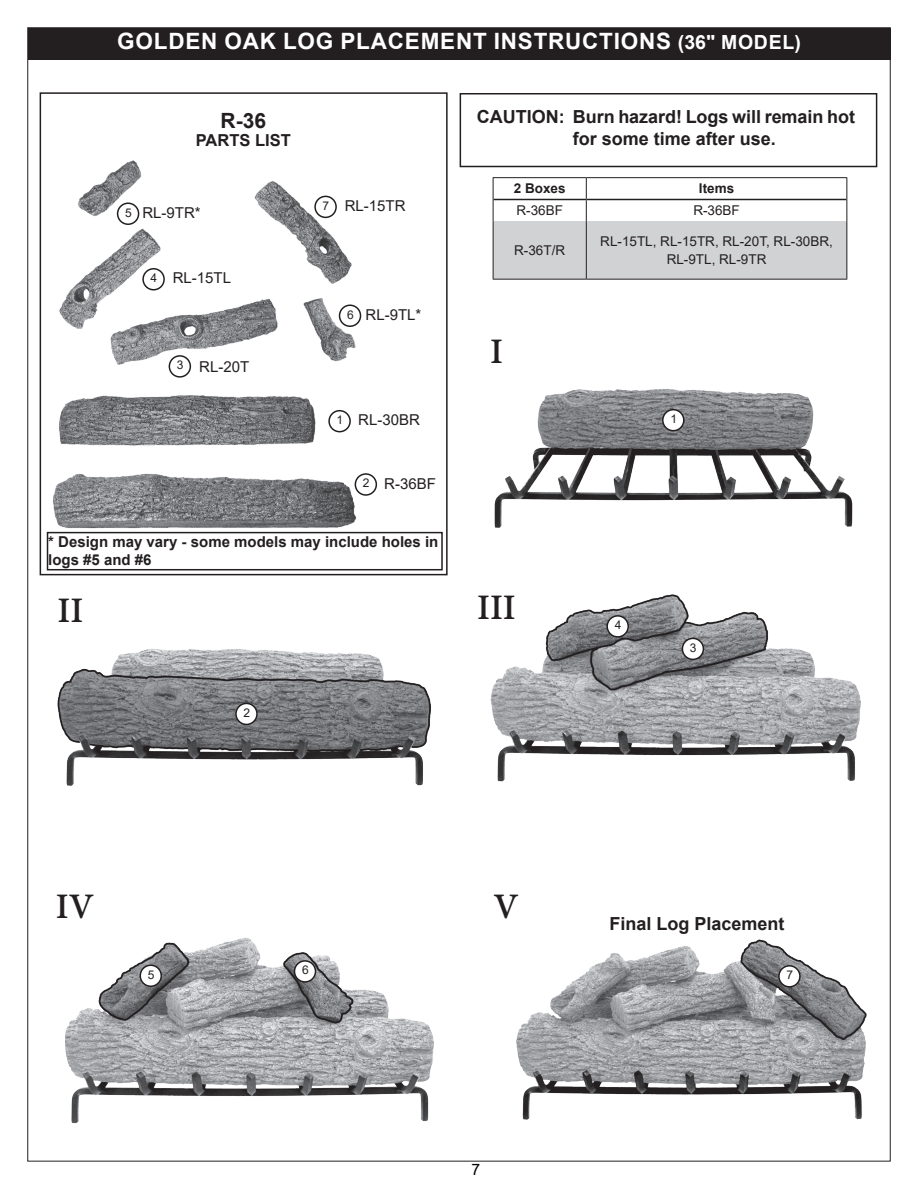
<style>
.page{position:relative;width:918px;height:1188px;background:#fff}
.page>*{position:absolute;margin:0;border:0;box-sizing:border-box;transform-origin:0 0}
.t1{font:700 39px "Adobe Devanagari";color:#231f20}
.t2{font:700 22.5px "Arial";letter-spacing:.035em;color:#fff}
.t3{font:700 21px "Arial";color:#231f20}
.t4{font:700 18px/21.6px "Arial";color:#231f20}
.t5{font:700 16.5px "Arial";color:#231f20}
.t6{font:15.75px "Arial";color:#000}
.t7{font:700 15px/18px "Arial";color:#231f20}
.t8{font:15px "Arial";color:#231f20}
.t9{font:13.5px/18px "Arial";color:#231f20;text-align:center}
.t10{font:700 13.5px "Arial";color:#231f20}
.t11{font:12px "Arial";color:#231f20}
.s1{font-size:19.5px}
.s2{font-size:12px}
</style>
<div class="page">
<img style="left:506px;top:854px;width:385px;height:308px">
<img style="left:46px;top:160px;width:332px;height:380px">
<div style="left:40px;top:92px;width:408px;height:483px;border:2px solid #231f20"></div>
<div style="left:28px;top:28px;width:862px;height:31px;background:#231f20"></div>
<div style="left:460px;top:93px;width:417px;height:74px;border:2px solid #231f20"></div>
<img style="left:494px;top:389px;width:359px;height:139px">
<img style="left:47px;top:522px;width:401px;height:264px">
<img style="left:490px;top:594px;width:371px;height:188px">
<img style="left:66px;top:938px;width:404px;height:224px">
<div style="left:663px;top:410px;width:21px;height:21px;background:#fff;border-radius:50%"></div>
<div style="left:662px;top:409px;width:23px;height:22px;border:2px solid #231f20;border-radius:50%"></div>
<div style="left:236px;top:703px;width:21px;height:21px;background:#fff;border-radius:50%"></div>
<div style="left:235px;top:703px;width:23px;height:22px;border:2px solid #231f20;border-radius:50%"></div>
<div style="left:682px;top:638px;width:21px;height:21px;background:#fff;border-radius:50%"></div>
<div style="left:682px;top:638px;width:22px;height:22px;border:2px solid #231f20;border-radius:50%"></div>
<div style="left:607px;top:616px;width:21px;height:21px;background:#fff;border-radius:50%"></div>
<div style="left:606px;top:615px;width:23px;height:23px;border:2px solid #231f20;border-radius:50%"></div>
<div style="left:329px;top:411px;width:21px;height:21px;background:#fff;border-radius:50%"></div>
<div style="left:328px;top:410px;width:23px;height:22px;border:2px solid #231f20;border-radius:50%"></div>
<div style="left:355px;top:474px;width:21px;height:21px;background:#fff;border-radius:50%"></div>
<div style="left:355px;top:473px;width:22px;height:23px;border:2px solid #231f20;border-radius:50%"></div>
<div style="left:118px;top:203px;width:21px;height:21px;background:#fff;border-radius:50%"></div>
<div style="left:117px;top:202px;width:22px;height:23px;border:2px solid #231f20;border-radius:50%"></div>
<div style="left:143px;top:269px;width:21px;height:21px;background:#fff;border-radius:50%"></div>
<div style="left:142px;top:268px;width:23px;height:23px;border:2px solid #231f20;border-radius:50%"></div>
<div style="left:140px;top:965px;width:21px;height:21px;background:#fff;border-radius:50%"></div>
<div style="left:140px;top:965px;width:22px;height:22px;border:2px solid #231f20;border-radius:50%"></div>
<div style="left:295px;top:961px;width:20px;height:21px;background:#fff;border-radius:50%"></div>
<div style="left:294px;top:960px;width:22px;height:23px;border:2px solid #231f20;border-radius:50%"></div>
<div style="left:169px;top:356px;width:21px;height:21px;background:#fff;border-radius:50%"></div>
<div style="left:169px;top:355px;width:22px;height:23px;border:2px solid #231f20;border-radius:50%"></div>
<div style="left:340px;top:305px;width:21px;height:21px;background:#fff;border-radius:50%"></div>
<div style="left:339px;top:304px;width:22px;height:23px;border:2px solid #231f20;border-radius:50%"></div>
<div style="left:779px;top:966px;width:21px;height:21px;background:#fff;border-radius:50%"></div>
<div style="left:778px;top:965px;width:23px;height:23px;border:2px solid #231f20;border-radius:50%"></div>
<div style="left:315px;top:196px;width:21px;height:21px;background:#fff;border-radius:50%"></div>
<div style="left:314px;top:196px;width:23px;height:22px;border:2px solid #231f20;border-radius:50%"></div>
<div style="left:493px;top:221px;width:93px;height:58px;background:#d1d2d4"></div>
<div style="left:586px;top:221px;width:261px;height:58px;background:#d1d2d4"></div>
<hr style="left:846px;top:221px;width:1px;height:58px;background:#231f20">
<hr style="left:586px;top:279px;width:261px;height:1px;background:#231f20">
<hr style="left:493px;top:177px;width:93px;height:1px;background:#231f20">
<hr style="left:586px;top:177px;width:261px;height:1px;background:#231f20">
<svg style="left:493px;top:178px;width:1px;height:43px"></svg>
<svg style="left:586px;top:178px;width:261px;height:43px"></svg>
<hr style="left:493px;top:221px;width:1px;height:58px;background:#231f20">
<hr style="left:586px;top:221px;width:1px;height:58px;background:#231f20">
<hr style="left:493px;top:279px;width:93px;height:1px;background:#231f20">
<hr style="left:493px;top:199px;width:93px;height:1px;background:#231f20">
<hr style="left:586px;top:199px;width:260px;height:1px;background:#231f20">
<div style="left:47px;top:532px;width:396px;height:38px;border:2px solid #231f20"></div>
<p class="t2" style="left:117px;top:25px;width:685px">GOLDEN OAK LOG PLACEMENT INSTRUCTIONS <span class="s1">(36" MODEL)</span></p>
<p class="t3" style="left:221px;top:106px;width:47px">R-36</p>
<p class="t5" style="left:196px;top:128px;width:97px">PARTS LIST</p>
<p class="t8" style="left:125px;top:202px;width:77px"><span class="s2">5</span> RL-9TR*</p>
<p class="t8" style="left:151px;top:268px;width:82px"><span class="s2">4</span> RL-15TL</p>
<p class="t11" style="left:177px;top:357px;width:8px">3</p>
<p class="t8" style="left:199px;top:356px;width:52px">RL-20T</p>
<p class="t11" style="left:323px;top:197px;width:8px">7</p>
<p class="t8" style="left:345px;top:195px;width:62px">RL-15TR</p>
<p class="t8" style="left:347px;top:304px;width:76px"><span class="s2">6</span> RL-9TL*</p>
<p class="t11" style="left:337px;top:412px;width:8px">1</p>
<p class="t8" style="left:358px;top:410px;width:63px">RL-30BR</p>
<p class="t11" style="left:363px;top:475px;width:8px">2</p>
<p class="t8" style="left:384px;top:474px;width:53px">R-36BF</p>
<p class="t7" style="left:48px;top:533px;width:392px">* Design may vary - some models may include holes in logs #5 and #6</p>
<p class="t4" style="left:573px;top:106px;width:284px;text-indent:-96px">CAUTION: Burn hazard! Logs will remain hot for some time after use.</p>
<p class="t10" style="left:514px;top:179px;width:53px">2 Boxes</p>
<p class="t10" style="left:699px;top:179px;width:37px">Items</p>
<p class="t9" style="left:516px;top:201px;width:48px">R-36BF</p>
<p class="t9" style="left:693px;top:201px;width:48px">R-36BF</p>
<p class="t9" style="left:514px;top:241px;width:53px">R-36T/R</p>
<p class="t9" style="left:600px;top:232px;width:234px">RL-15TL, RL-15TR, RL-20T, RL-30BR,<br>RL-9TL, RL-9TR</p>
<h1 class="t1" style="left:490px;top:329px;width:14px">I</h1>
<p class="t11" style="left:670px;top:411px;width:8px">1</p>
<h1 class="t1" style="left:58px;top:588px;width:27px">II</h1>
<h1 class="t1" style="left:477px;top:585px;width:40px">III</h1>
<p class="t11" style="left:244px;top:704px;width:8px">2</p>
<h1 class="t1" style="left:56px;top:884px;width:40px">IV</h1>
<h1 class="t1" style="left:493px;top:884px;width:27px">V</h1>
<p class="t11" style="left:148px;top:966px;width:8px">5</p>
<p class="t11" style="left:302px;top:962px;width:8px">6</p>
<p class="t6" style="left:471px;top:1159px;width:10px">7</p>
<p class="t11" style="left:615px;top:617px;width:8px">4</p>
<p class="t11" style="left:690px;top:639px;width:8px">3</p>
<p class="t4" style="left:610px;top:913px;width:177px">Final Log Placement</p>
<p class="t11" style="left:786px;top:967px;width:8px">7</p>
</div>
